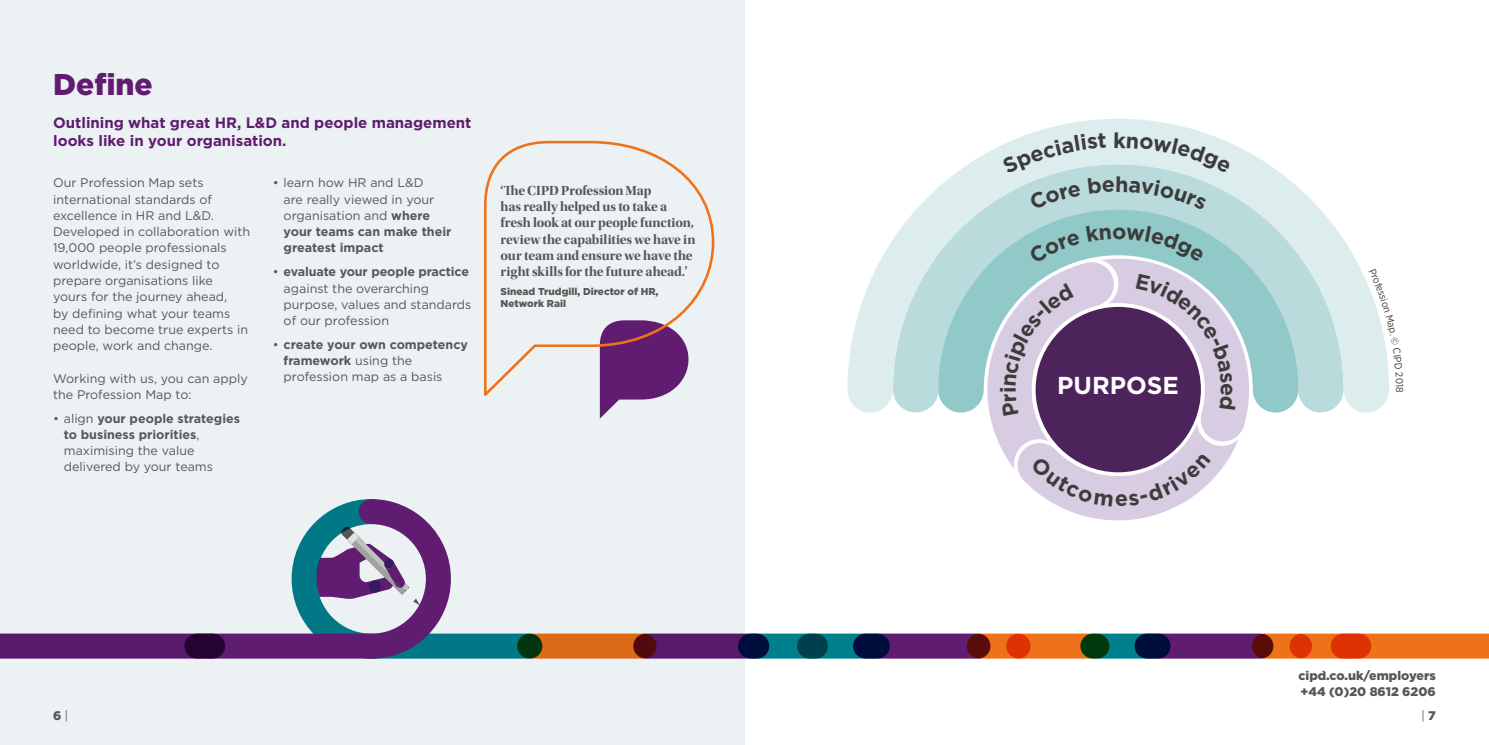
<style>
.page{position:relative;width:1489px;height:745px;background:#fff}
.page>*{position:absolute;margin:0;border:0;box-sizing:border-box;transform-origin:0 0}
.t1{font:900 30px "Gotham";color:#601c70}
.t2{font:700 24.5px "Gotham";color:#fff}
.t3{font:700 21.38px "Gotham";color:#3c3c3b}
.t4{font:700 15px/18px "Gotham";color:#601c70}
.quote{font:13.75px/16.2px "Utopia Std Bold Disp";letter-spacing:-.005em;color:#575756}
.body_copy{font:12.5px/16.2px "Gotham";color:#575756}
.t5{font:700 12.5px/16.2px "Gotham";color:#575756}
.body_copy-2{font:900 12.5px "Gotham";color:#575756}
.body_copy-3{font:12.5px "Gotham Narrow";color:#575756}
.t6{font:10.25px "Gotham Narrow";color:#3c3c3b}
.quote_name{font:900 10px/12px "Gotham";color:#575756}
.s1{font-weight:700}
.s2{font-weight:400}
.s3{font-family:"Gotham Narrow";font-weight:400}
.s4{font-family:"Gotham";font-weight:900}
</style>
<div class="page">
<div style="left:0;top:0;width:744px;height:744px;background:#ecf1f4"></div>
<svg style="left:463px;top:633px;width:66px;height:25px;background:#057177"></svg>
<svg style="left:529px;top:633px;width:115px;height:25px;background:#be621a"></svg>
<svg style="left:645px;top:633px;width:105px;height:25px;background:#531c61"></svg>
<svg style="left:847px;top:119px;width:542px;height:294px"></svg>
<svg style="left:914px;top:185px;width:406px;height:228px;background:#b8dbdc"></svg>
<svg style="left:600px;top:400px;width:19px;height:18px"></svg>
<svg style="left:484px;top:140px;width:231px;height:260px"></svg>
<svg style="left:750px;top:633px;width:59px;height:25px"></svg>
<svg style="left:809px;top:633px;width:56px;height:25px"></svg>
<svg style="left:865px;top:633px;width:112px;height:25px;background:#501d62"></svg>
<svg style="left:979px;top:633px;width:39px;height:25px"></svg>
<svg style="left:1018px;top:633px;width:74px;height:25px;background:#cf6519"></svg>
<svg style="left:1092px;top:633px;width:54px;height:25px"></svg>
<svg style="left:1146px;top:633px;width:114px;height:25px;background:#511d64"></svg>
<svg style="left:1264px;top:633px;width:35px;height:25px"></svg>
<svg style="left:1301px;top:633px;width:41px;height:25px"></svg>
<svg style="left:1342px;top:633px;width:146px;height:25px;background:#eb6919"></svg>
<svg style="left:290px;top:499px;width:173px;height:160px"></svg>
<div style="left:197px;top:633px;width:173px;height:25px;background:#601c70"></div>
<svg style="left:0;top:633px;width:212px;height:25px;background:#551c67"></svg>
<svg style="left:1001px;top:132px;width:230px;height:78px;background:#cde5e6"></svg>
<svg style="left:980px;top:224px;width:270px;height:297px;background:#aba6bd"></svg>
<svg style="left:1368px;top:268px;width:21px;height:118px"></svg>
<p class="t1" style="left:53px;top:64px;width:101px">Define</p>
<p class="t4" style="left:53px;top:113px;width:420px">Outlining what great HR, L&amp;D and people management looks like in your organisation.</p>
<p class="body_copy" style="left:53px;top:174px;width:198px">Our Profession Map sets international standards of excellence in HR and L&amp;D.<br>Developed in collaboration with<br>19,000 people professionals worldwide, it’s designed to prepare organisations like<br>yours for the journey ahead,<br>by defining what your teams need to become true experts in people, work and change.</p>
<p class="body_copy" style="left:53px;top:369px;width:196px">Working with us, you can apply the Profession Map to:</p>
<p class="body_copy" style="left:64px;top:409px;width:178px;text-indent:-11px">• align <span class="s1">your people strategies to business priorities</span>, maximising the value delivered by your teams</p>
<p class="body_copy" style="left:283px;top:174px;width:169px;text-indent:-11px">• learn how HR and L&amp;D<br>are really viewed in your organisation and <span class="s1">where your teams can make their greatest impact</span></p>
<p class="body_copy" style="left:283px;top:263px;width:189px;text-indent:-11px">• <span class="s1">evaluate your people practice </span>against the overarching purpose, values and standards of our profession</p>
<p class="t5" style="left:283px;top:336px;width:186px;text-indent:-11px"><span class="s2">•</span> create your own competency framework <span class="s2">using the profession map as a basis</span></p>
<p class="quote" style="left:500px;top:182px;width:196px">‘The CIPD Profession Map<br>has really helped us to take a fresh look at our people function, review the capabilities we have in our team and ensure we have the right skills for the future ahead.’</p>
<p class="quote_name" style="left:500px;top:285px;width:159px">Sinead Trudgill, Director of HR,<br>Network Rail</p>
<p class="body_copy-2" style="left:53px;top:706px;width:17px">6 <span class="s3">|</span></p>
<p class="t3" style="left:994px;top:393px;width:8px;rotate:-90deg">i</p>
<p class="t2" style="left:1057px;top:369px;width:123px">PURPOSE</p>
<p class="t6" style="left:1405px;top:387px;width:7px;rotate:90deg">8</p>
<p class="t3" style="left:1242px;top:382px;width:15px;rotate:90deg">e</p>
<p class="body_copy-2" style="left:1298px;top:666px;width:139px">cipd.co.uk/employers</p>
<p class="body_copy-2" style="left:1300px;top:683px;width:137px">+44 (0)20 8612 6206</p>
<p class="body_copy-3" style="left:1421px;top:707px;width:16px">| <span class="s4">7</span></p>
</div>
